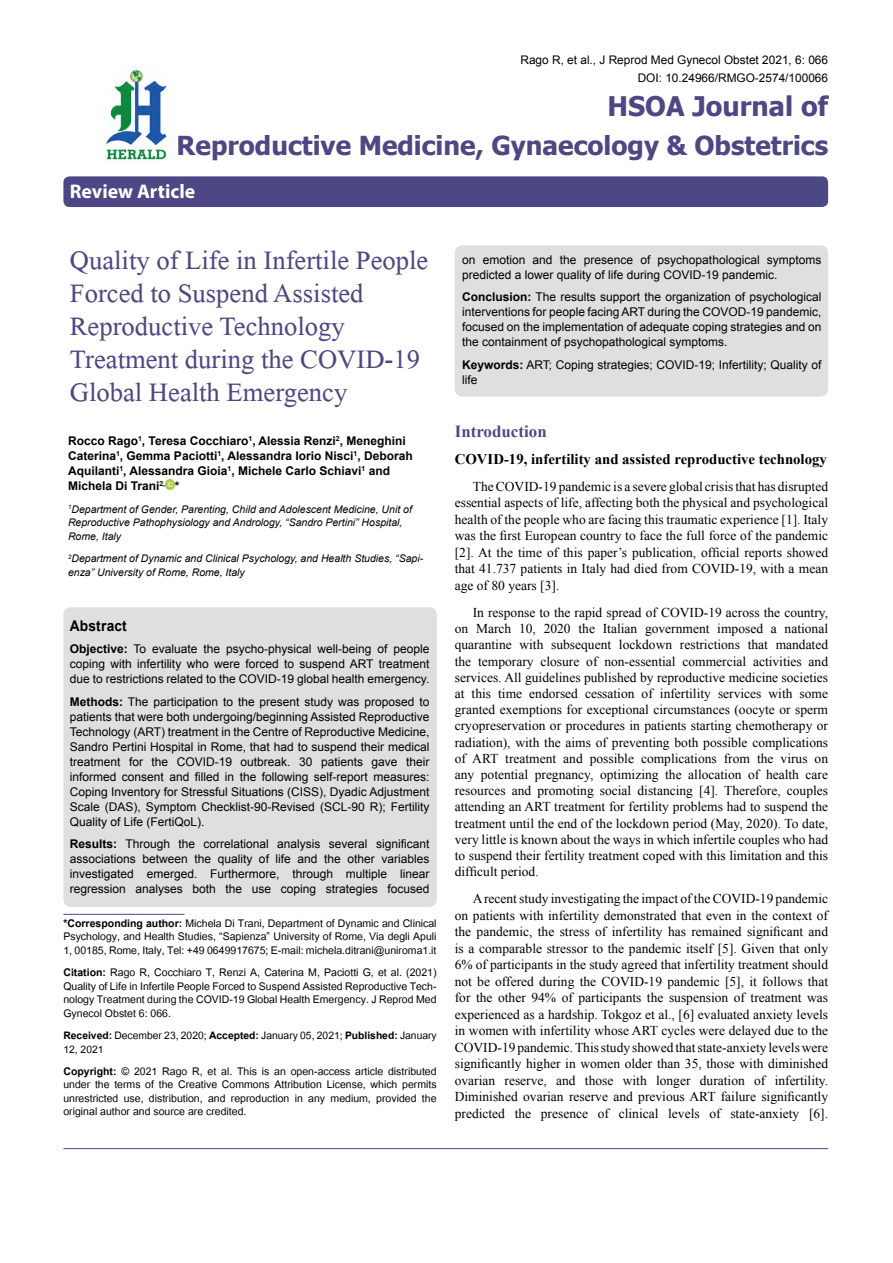
<style>
.page{position:relative;width:893px;height:1263px;background:#fff}
.page>*{position:absolute;margin:0;border:0;box-sizing:border-box;transform-origin:0 0}
.t1{font:39.75px/33px "Microsoft Himalaya";color:#4d4785}
.t2{font:700 27px "Tahoma";color:#4d4785}
.t3{font:700 26.1px "Tahoma";color:#4d4785}
.t4{font:700 19.8px "Myriad Hebrew";color:#fff}
.t5{font:700 16.95px "Times New Roman";color:#4d4785}
.t6{font:700 14.85px "Times New Roman";color:#000}
.t7{font:700 14.85px "Arial";letter-spacing:.015em;color:#000;scale:.93 1}
.t8{font:14.7px/13.2px "Utsaah";color:#000;text-align:justify}
.t9{font:14.4px/13.5px "Utsaah";color:#000}
.t10{font:13.5px/16.5px "Times New Roman";color:#000;text-align:justify}
.t11{font:12px/15px "Arial";color:#000;text-align:justify}
.t12{font:700 12px/15px "Arial";color:#000}
.t13{font:11.85px/18px "Arial";color:#000;text-align:right}
.t14{font:italic 10.5px/13.5px "Arial";color:#000}
.s1{font-weight:700}
</style>
<div class="page">
<div style="left:63px;top:176px;width:765px;height:31px;background:#4d4785;border-radius:6px"></div>
<hr style="left:63px;top:914px;width:121px;height:1px;background:#4d4785">
<img style="left:105px;top:70px;width:64px;height:92px">
<svg style="left:165px;top:480px;width:10px;height:9px"></svg>
<hr style="left:63px;top:1148px;width:765px;height:1px;background:#4d4785">
<div style="left:63px;top:607px;width:374px;height:300px;background:#dedfe0;border-radius:8px"></div>
<div style="left:455px;top:245px;width:373px;height:152px;background:#dedfe0;border-radius:8px"></div>
<p class="t13" style="left:520px;top:51px;width:309px">Rago R, et al., J Reprod Med Gynecol Obstet 2021, 6: 066<br>DOI: 10.24966/RMGO-2574/100066</p>
<h2 class="t2" style="left:607px;top:88px;width:222px">HSOA Journal of</h2>
<h3 class="t3" style="left:177px;top:127px;width:653px">Reproductive Medicine, Gynaecology &amp; Obstetrics</h3>
<h3 class="t4" style="left:70px;top:180px;width:127px">Review Article</h3>
<h1 class="t1" style="left:70px;top:239px;width:360px">Quality of Life in Infertile People<br>Forced to Suspend Assisted<br>Reproductive Technology<br>Treatment during the COVID-19<br>Global Health Emergency</h1>
<p class="t12" style="left:68px;top:434px;width:346px">Rocco Rago<sup>1</sup>, Teresa Cocchiaro<sup>1</sup>, Alessia Renzi<sup>2</sup>, Meneghini Caterina<sup>1</sup>, Gemma Paciotti<sup>1</sup>, Alessandra Iorio Nisci<sup>1</sup>, Deborah Aquilanti<sup>1</sup>, Alessandra Gioia<sup>1</sup>, Michele Carlo Schiavi<sup>1</sup> and Michela Di Trani<sup>2,</sup> *</p>
<p class="t14" style="left:68px;top:502px;width:345px"><sup>1</sup>Department of Gender, Parenting, Child and Adolescent Medicine, Unit of<br>Reproductive Pathophysiology and Andrology, “Sandro Pertini” Hospital,<br>Rome, Italy</p>
<p class="t14" style="left:68px;top:552px;width:357px"><sup>2</sup>Department of Dynamic and Clinical Psychology, and Health Studies, “Sapi&shy;enza” University of Rome, Rome, Italy</p>
<p class="t7" style="left:70px;top:616px;width:63px">Abstract</p>
<p class="t11" style="left:70px;top:642px;width:361px"><span class="s1">Objective:</span> To evaluate the psycho-physical well-being of people coping with infertility who were forced to suspend ART treatment due to restrictions related to the COVID-19 global health emergency.</p>
<p class="t11" style="left:70px;top:694px;width:361px"><span class="s1">Methods:</span> The participation to the present study was proposed to patients that were both undergoing/beginning Assisted Reproductive Technology (ART) treatment in the Centre of Reproductive Medicine, Sandro Pertini Hospital in Rome, that had to suspend their medical treatment for the COVID-19 outbreak. 30 patients gave their informed consent and filled in the following self-report measures:<br>Coping Inventory for Stressful Situations (CISS), Dyadic Adjustment Scale (DAS), Symptom Checklist-90-Revised (SCL-90 R); Fertility Quality of Life (FertiQoL).</p>
<p class="t11" style="left:70px;top:837px;width:361px"><span class="s1">Results:</span> Through the correlational analysis several significant associations between the quality of life and the other variables investigated emerged. Furthermore, through multiple linear regression analyses both the use coping strategies focused</p>
<p class="t8" style="left:63px;top:918px;width:375px"><span class="s1">*Corresponding author:</span> Michela Di Trani, Department of Dynamic and Clinical Psychology, and Health Studies, “Sapienza” University of Rome, Via degli Apuli 1, 00185, Rome, Italy, Tel: +49 0649917675; E-mail: michela.ditrani@uniroma1.it</p>
<p class="t8" style="left:63px;top:967px;width:375px"><span class="s1">Citation:</span> Rago R, Cocchiaro T, Renzi A, Caterina M, Paciotti G, et al. (2021)<br>Quality of Life in Infertile People Forced to Suspend Assisted Reproductive Tech&shy;nology Treatment during the COVID-19 Global Health Emergency. J Reprod Med Gynecol Obstet 6: 066.</p>
<p class="t9" style="left:63px;top:1030px;width:375px"><span class="s1">Received:</span> December 23, 2020; <span class="s1">Accepted:</span> January 05, 2021; <span class="s1">Published:</span> January<br>12, 2021</p>
<p class="t8" style="left:63px;top:1066px;width:375px"><span class="s1">Copyright:</span> © 2021 Rago R, et al. This is an open-access article distributed under the terms of the Creative Commons Attribution License, which permits unrestricted use, distribution, and reproduction in any medium, provided the original author and source are credited.</p>
<p class="t11" style="left:462px;top:252px;width:361px">on emotion and the presence of psychopathological symptoms predicted a lower quality of life during COVID-19 pandemic.</p>
<p class="t11" style="left:462px;top:290px;width:361px"><span class="s1">Conclusion:</span> The results support the organization of psychological interventions for people facing ART during the COVOD-19 pandemic, focused on the implementation of adequate coping strategies and on the containment of psychopathological symptoms.</p>
<p class="t11" style="left:462px;top:357px;width:361px"><span class="s1">Keywords:</span> ART; Coping strategies; COVID-19; Infertility; Quality of life</p>
<p class="t5" style="left:455px;top:419px;width:93px">Introduction</p>
<p class="t6" style="left:455px;top:449px;width:374px">COVID-19, infertility and assisted reproductive technology</p>
<p class="t10" style="left:455px;top:478px;width:375px;text-indent:18px">The COVID-19 pandemic is a severe global crisis that has disrupted essential aspects of life, affecting both the physical and psychological health of the people who are facing this traumatic experience [1]. Italy was the first European country to face the full force of the pandemic [2]. At the time of this paper’s publication, official reports showed that 41.737 patients in Italy had died from COVID-19, with a mean age of 80 years [3].</p>
<p class="t10" style="left:455px;top:604px;width:375px;text-indent:18px">In response to the rapid spread of COVID-19 across the country, on March 10, 2020 the Italian government imposed a national quarantine with subsequent lockdown restrictions that mandated the temporary closure of non-essential commercial activities and services. All guidelines published by reproductive medicine societies at this time endorsed cessation of infertility services with some granted exemptions for exceptional circumstances (oocyte or sperm cryopreservation or procedures in patients starting chemotherapy or radiation), with the aims of preventing both possible complications of ART treatment and possible complications from the virus on any potential pregnancy, optimizing the allocation of health care resources and promoting social distancing [4]. Therefore, couples attending an ART treatment for fertility problems had to suspend the treatment until the end of the lockdown period (May, 2020). To date, very little is known about the ways in which infertile couples who had to suspend their fertility treatment coped with this limitation and this difficult period.</p>
<p class="t10" style="left:455px;top:890px;width:375px;text-indent:18px">A recent study investigating the impact of the COVID-19 pandemic on patients with infertility demonstrated that even in the context of the pandemic, the stress of infertility has remained significant and is a comparable stressor to the pandemic itself [5]. Given that only 6% of participants in the study agreed that infertility treatment should not be offered during the COVID-19 pandemic [5], it follows that for the other 94% of participants the suspension of treatment was experienced as a hardship. Tokgoz et al., [6] evaluated anxiety levels in women with infertility whose ART cycles were delayed due to the COVID-19 pandemic. This study showed that state-anxiety levels were significantly higher in women older than 35, those with diminished ovarian reserve, and those with longer duration of infertility.<br>Diminished ovarian reserve and previous ART failure significantly predicted the presence of clinical levels of state-anxiety [6].</p>
</div>
